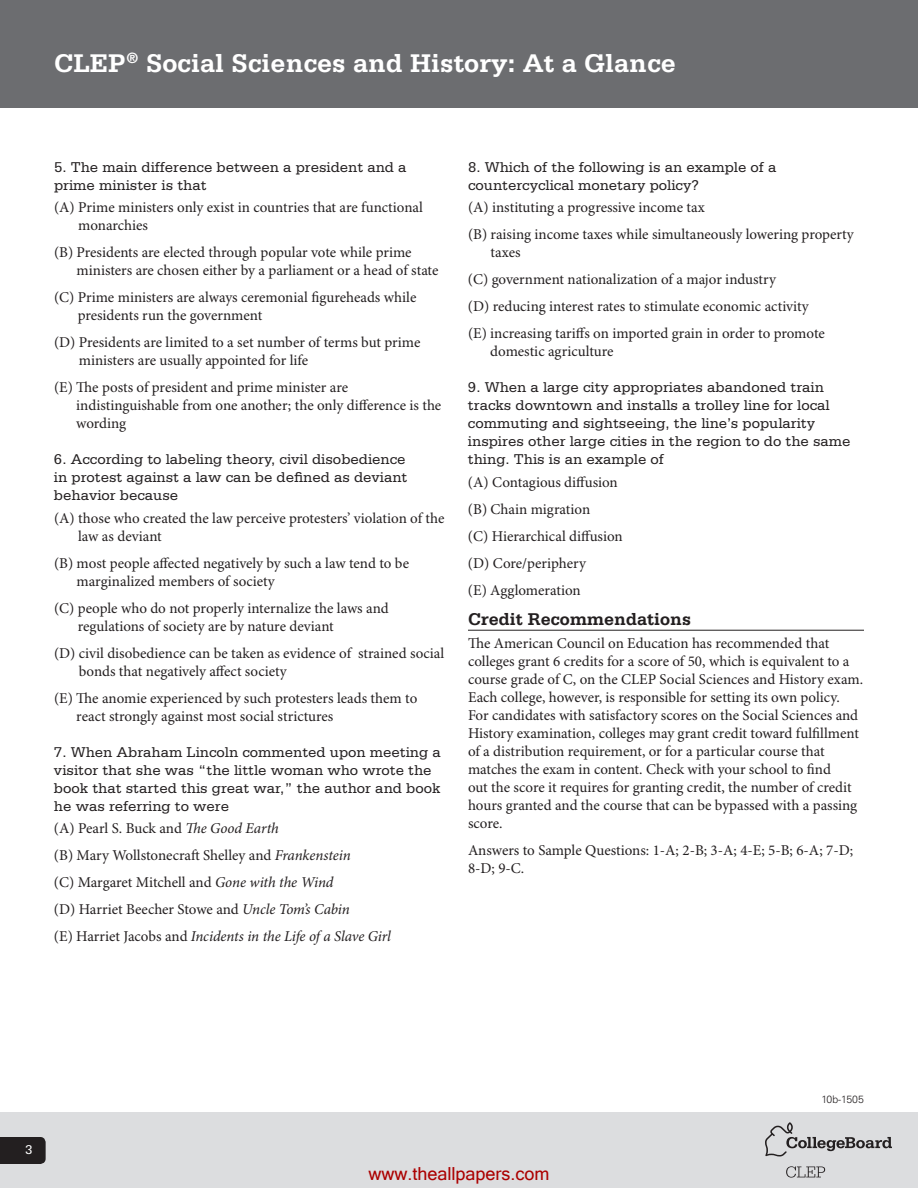
<style>
.page{position:relative;width:918px;height:1188px;background:#fff}
.page>*{position:absolute;margin:0;border:0;box-sizing:border-box;transform-origin:0 0}
.t1{font:700 27px "Serifa Std";color:#fff}
.t2{font:700 18px "Serifa Std";color:#231f20}
.t3{font:18px "Microsoft Sans Serif";color:#ab0000}
.t4{font:15px/18px "Minion Pro";color:#231f20}
.Sub-Header_Roman{font:15px/18px "Serifa Std";color:#231f20}
.t5{font:italic 15px "Minion Pro";letter-spacing:-.01em;color:#231f20}
.t6{font:13.5px "Serifa Std";color:#fff}
._1st_Tier{font:300 10.5px "Univers LT Std";color:#231f20}
.s1{font-style:italic}
.s2{font-style:normal}
</style>
<div class="page">
<div style="left:0;top:1112px;width:918px;height:76px;background:#dcdddf"></div>
<svg style="left:786px;top:1166px;width:39px;height:12px"></svg>
<svg style="left:765px;top:1122px;width:127px;height:35px"></svg>
<svg style="left:0;top:1137px;width:46px;height:27px"></svg>
<div style="left:0;top:0;width:918px;height:108px;background:#6c6d70"></div>
<hr style="left:468px;top:630px;width:396px;height:1px;background:#231f20">
<h1 class="t1" style="left:54px;top:47px;width:623px">CLEP<sup>®</sup> Social Sciences and History: At a Glance</h1>
<p class="Sub-Header_Roman" style="left:54px;top:158px;width:354px">5. The main difference between a president and a prime minister is that</p>
<p class="t4" style="left:78px;top:199px;width:346px;text-indent:-24px">(A) Prime ministers only exist in countries that are functional monarchies</p>
<p class="t4" style="left:77px;top:244px;width:363px;text-indent:-23px">(B) Presidents are elected through popular vote while prime ministers are chosen either by a parliament or a head of state</p>
<p class="t4" style="left:78px;top:289px;width:340px;text-indent:-24px">(C) Prime ministers are always ceremonial figureheads while presidents run the government</p>
<p class="t4" style="left:79px;top:334px;width:343px;text-indent:-25px">(D) Presidents are limited to a set number of terms but prime ministers are usually appointed for life</p>
<p class="t4" style="left:76px;top:379px;width:367px;text-indent:-22px">(E) The posts of president and prime minister are indistinguishable from one another; the only difference is the wording</p>
<p class="Sub-Header_Roman" style="left:54px;top:451px;width:355px">6. According to labeling theory, civil disobedience in protest against a law can be defined as deviant behavior because</p>
<p class="t4" style="left:78px;top:510px;width:368px;text-indent:-24px">(A) those who created the law perceive protesters’ violation of the law as deviant</p>
<p class="t4" style="left:77px;top:555px;width:334px;text-indent:-23px">(B) most people affected negatively by such a law tend to be marginalized members of society</p>
<p class="t4" style="left:78px;top:600px;width:312px;text-indent:-24px">(C) people who do not properly internalize the laws and regulations of society are by nature deviant</p>
<p class="t4" style="left:79px;top:645px;width:367px;text-indent:-25px">(D) civil disobedience can be taken as evidence of strained social bonds that negatively affect society</p>
<p class="t4" style="left:76px;top:690px;width:343px;text-indent:-22px">(E) The anomie experienced by such protesters leads them to react strongly against most social strictures</p>
<p class="Sub-Header_Roman" style="left:54px;top:743px;width:388px">7. When Abraham Lincoln commented upon meeting a visitor that she was “the little woman who wrote the book that started this great war,” the author and book he was referring to were</p>
<p class="t4" style="left:54px;top:820px;width:226px">(A) Pearl S. Buck and <span class="s1">The Good Earth</span></p>
<p class="t4" style="left:54px;top:847px;width:298px">(B) Mary Wollstonecraft Shelley and <span class="s1">Frankenstein</span></p>
<p class="t4" style="left:54px;top:874px;width:281px">(C) Margaret Mitchell and <span class="s1">Gone with the Wind</span></p>
<p class="t4" style="left:54px;top:901px;width:297px">(D) Harriet Beecher Stowe and <span class="s1">Uncle Tom’s Cabin</span></p>
<p class="t5" style="left:54px;top:928px;width:338px"><span class="s2">(E) Harriet Jacobs and</span> Incidents in the Life of a Slave Girl</p>
<p class="Sub-Header_Roman" style="left:468px;top:158px;width:310px">8. Which of the following is an example of a countercyclical monetary policy?</p>
<p class="t4" style="left:468px;top:199px;width:238px">(A) instituting a progressive income tax</p>
<p class="t4" style="left:491px;top:226px;width:365px;text-indent:-23px">(B) raising income taxes while simultaneously lowering property taxes</p>
<p class="t4" style="left:468px;top:271px;width:310px">(C) government nationalization of a major industry</p>
<p class="t4" style="left:468px;top:298px;width:342px">(D) reducing interest rates to stimulate economic activity</p>
<p class="t4" style="left:490px;top:325px;width:336px;text-indent:-22px">(E) increasing tariffs on imported grain in order to promote domestic agriculture</p>
<p class="Sub-Header_Roman" style="left:468px;top:379px;width:384px">9. When a large city appropriates abandoned train tracks downtown and installs a trolley line for local commuting and sightseeing, the line’s popularity inspires other large cities in the region to do the same thing. This is an example of</p>
<p class="t4" style="left:468px;top:474px;width:151px">(A) Contagious diffusion</p>
<p class="t4" style="left:468px;top:501px;width:124px">(B) Chain migration</p>
<p class="t4" style="left:468px;top:528px;width:156px">(C) Hierarchical diffusion</p>
<p class="t4" style="left:468px;top:555px;width:119px">(D) Core/periphery</p>
<p class="t4" style="left:468px;top:582px;width:114px">(E) Agglomeration</p>
<p class="t2" style="left:468px;top:609px;width:225px">Credit Recommendations</p>
<p class="t4" style="left:468px;top:635px;width:397px">The American Council on Education has recommended that colleges grant 6 credits for a score of 50, which is equivalent to a course grade of C, on the CLEP Social Sciences and History exam.<br>Each college, however, is responsible for setting its own policy.<br>For candidates with satisfactory scores on the Social Sciences and History examination, colleges may grant credit toward fulfillment of a distribution requirement, or for a particular course that matches the exam in content. Check with your school to find<br>out the score it requires for granting credit, the number of credit hours granted and the course that can be bypassed with a passing score.</p>
<p class="t4" style="left:468px;top:842px;width:387px">Answers to Sample Questions: 1-A; 2-B; 3-A; 4-E; 5-B; 6-A; 7-D;<br>8-D; 9-C.</p>
<p class="t6" style="left:25px;top:1142px;width:9px">3</p>
<p class="t3" style="left:368px;top:1162px;width:183px">www.theallpapers.com</p>
<p class="_1st_Tier" style="left:822px;top:1093px;width:44px">10b-1505</p>
</div>
